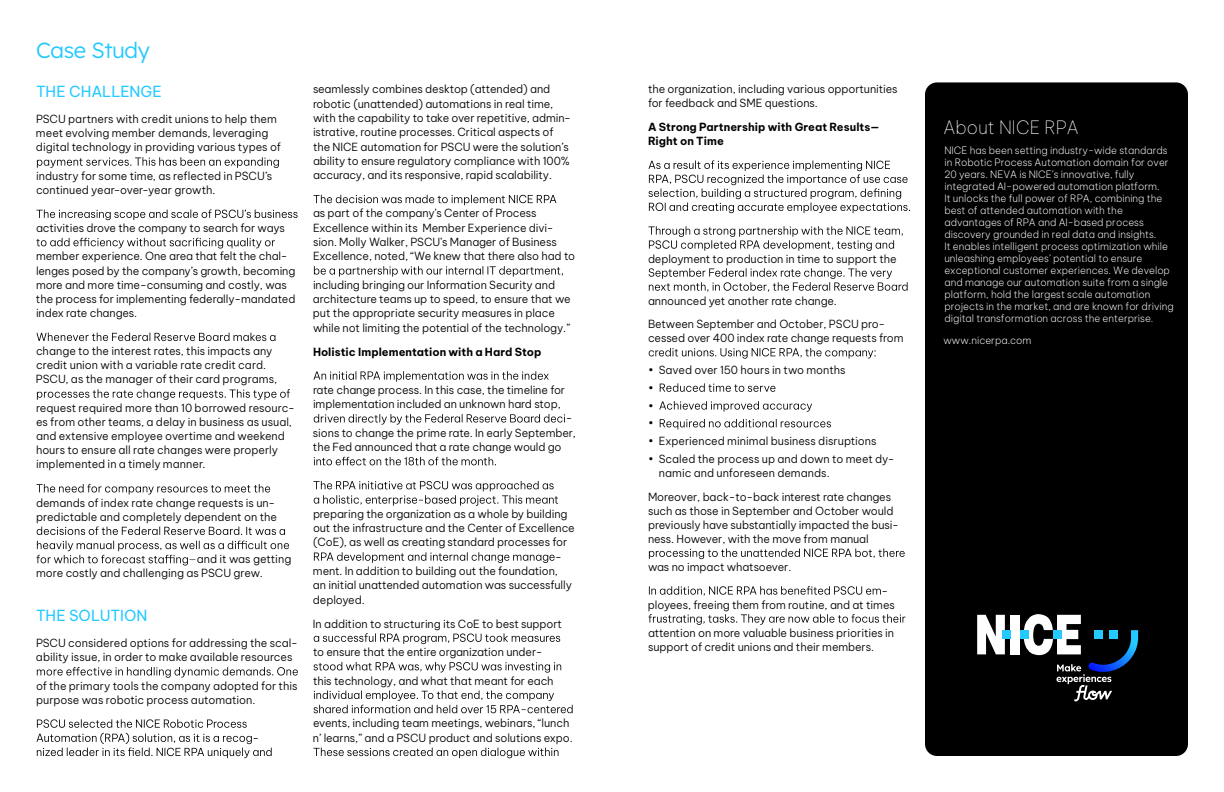
<style>
.page{position:relative;width:1224px;height:792px;background:#fff}
.page>*{position:absolute;margin:0;border:0;box-sizing:border-box;transform-origin:0 0}
.t1{font:300 22px "Lexend";letter-spacing:-.02em;color:#23c9ff}
.t2{font:100 18px "Be Vietnam Pro";color:#fff}
.t3{font:15px "Be Vietnam Pro";letter-spacing:-.01em;color:#23c9ff}
.t4{font:300 11px/14.2px "Be Vietnam Pro";letter-spacing:-.01em;color:#000}
.t5{font:700 11px/14px "Be Vietnam Pro";letter-spacing:.005em;color:#000}
.t6{font:200 10px/12px "Be Vietnam Pro";color:#fff}
.s1{font-weight:200;font-size:10px}
</style>
<div class="page">
<div style="left:925px;top:82px;width:263px;height:674px;background:#000;border-radius:12px"></div>
<div style="left:1010px;top:615px;width:10px;height:39px;background:#fff"></div>
<svg style="left:977px;top:615px;width:28px;height:39px"></svg>
<div style="left:1020px;top:630px;width:9px;height:9px;background:#23c9ff"></div>
<div style="left:1002px;top:630px;width:8px;height:9px;background:#23c9ff"></div>
<svg style="left:1024px;top:614px;width:114px;height:87px"></svg>
<svg style="left:313px;top:195px;width:243px;height:10px"></svg>
<svg style="left:314px;top:266px;width:249px;height:11px"></svg>
<svg style="left:313px;top:371px;width:236px;height:11px"></svg>
<svg style="left:314px;top:414px;width:251px;height:11px"></svg>
<svg style="left:314px;top:457px;width:182px;height:8px"></svg>
<svg style="left:313px;top:481px;width:245px;height:25px"></svg>
<svg style="left:314px;top:552px;width:241px;height:11px"></svg>
<svg style="left:314px;top:633px;width:246px;height:11px"></svg>
<svg style="left:314px;top:662px;width:247px;height:11px"></svg>
<svg style="left:314px;top:691px;width:259px;height:22px"></svg>
<svg style="left:313px;top:748px;width:245px;height:10px"></svg>
<svg style="left:648px;top:160px;width:262px;height:53px"></svg>
<svg style="left:648px;top:226px;width:255px;height:25px"></svg>
<svg style="left:649px;top:268px;width:259px;height:24px"></svg>
<svg style="left:649px;top:348px;width:227px;height:11px"></svg>
<svg style="left:660px;top:383px;width:115px;height:9px"></svg>
<svg style="left:659px;top:401px;width:153px;height:11px"></svg>
<svg style="left:660px;top:419px;width:171px;height:10px"></svg>
<svg style="left:649px;top:548px;width:256px;height:11px"></svg>
<svg style="left:649px;top:586px;width:232px;height:10px"></svg>
<svg style="left:648px;top:614px;width:257px;height:11px"></svg>
<svg style="left:37px;top:157px;width:242px;height:11px"></svg>
<svg style="left:36px;top:209px;width:262px;height:11px"></svg>
<svg style="left:36px;top:238px;width:239px;height:11px"></svg>
<svg style="left:37px;top:333px;width:238px;height:8px"></svg>
<svg style="left:37px;top:389px;width:253px;height:11px"></svg>
<svg style="left:36px;top:484px;width:234px;height:11px"></svg>
<svg style="left:37px;top:526px;width:248px;height:9px"></svg>
<svg style="left:36px;top:541px;width:253px;height:25px"></svg>
<svg style="left:37px;top:667px;width:261px;height:11px"></svg>
<svg style="left:36px;top:719px;width:236px;height:39px"></svg>
<h1 class="t1" style="left:36px;top:34px;width:115px">Case Study</h1>
<h3 class="t3" style="left:36px;top:79px;width:127px">THE CHALLENGE</h3>
<p class="t4" style="left:36px;top:111px;width:246px">PSCU partners with credit unions to help them meet evolving member demands, leveraging digital technology in providing various types of</p>
<p class="t4" style="left:36px;top:168px;width:238px">industry for some time, as reflected in PSCU’s continued year-over-year growth.</p>
<p class="t4" style="left:36px;top:220px;width:250px">activities drove the company to search for ways</p>
<p class="t4" style="left:36px;top:248px;width:261px">member experience. One area that felt the chal&shy;lenges posed by the company’s growth, becoming more and more time-consuming and costly, was the process for implementing federally-mandated index rate changes.</p>
<p class="t4" style="left:36px;top:343px;width:243px">change to the interest rates, this impacts any credit union with a variable rate credit card.<br>PSCU, as the manager of their card programs,</p>
<p class="t4" style="left:36px;top:400px;width:260px">request required more than 10 borrowed resourc&shy;es from other teams, a delay in business as usual, and extensive employee overtime and weekend hours to ensure all rate changes were properly implemented in a timely manner.</p>
<p class="t4" style="left:36px;top:494px;width:242px">demands of index rate change requests is un&shy;predictable and completely dependent on the</p>
<p class="t4" style="left:36px;top:551px;width:257px;text-indent:153px"><span class="s1">—</span>and it was getting more costly and challenging as PSCU grew.</p>
<h3 class="t3" style="left:36px;top:603px;width:113px">THE SOLUTION</h3>
<p class="t4" style="left:36px;top:635px;width:263px">PSCU considered options for addressing the scal&shy;ability issue, in order to make available resources</p>
<p class="t4" style="left:36px;top:677px;width:263px">of the primary tools the company adopted for this purpose was robotic process automation.</p>
<p class="t4" style="left:252px;top:730px;width:8px">-</p>
<p class="t4" style="left:313px;top:81px;width:259px">seamlessly combines desktop (attended) and robotic (unattended) automations in real time, with the capability to take over repetitive, admin&shy;istrative, routine processes. Critical aspects of the NICE automation for PSCU were the solution’s ability to ensure regulatory compliance with 100% accuracy, and its responsive, rapid scalability.</p>
<p class="t4" style="left:313px;top:205px;width:264px">as part of the company’s Center of Process Excellence within its Member Experience divi&shy;sion. Molly Walker, PSCU’s Manager of Business Excellence, noted, “We knew that there also had to</p>
<p class="t4" style="left:313px;top:277px;width:259px">including bringing our Information Security and architecture teams up to speed, to ensure that we put the appropriate security measures in place while not limiting the potential of the technology.”</p>
<p class="t5" style="left:313px;top:343px;width:230px">Holistic Implementation with a Hard Stop</p>
<p class="t4" style="left:313px;top:382px;width:254px">rate change process. In this case, the timeline for implementation included an unknown hard stop,</p>
<p class="t4" style="left:313px;top:410px;width:265px;text-indent:253px">- sions to change the prime rate. In early September, the Fed announced that a rate change would go</p>
<p class="t4" style="left:313px;top:506px;width:256px">preparing the organization as a whole by building</p>
<p class="t4" style="left:313px;top:520px;width:263px">out the infrastructure and the Center of Excellence</p>
<p class="t4" style="left:313px;top:534px;width:256px">(CoE), as well as creating standard processes for</p>
<p class="t4" style="left:555px;top:549px;width:8px">-</p>
<p class="t4" style="left:313px;top:563px;width:247px">ment. In addition to building out the foundation,</p>
<p class="t4" style="left:313px;top:577px;width:260px">an initial unattended automation was successfully</p>
<p class="t4" style="left:313px;top:591px;width:53px">deployed.</p>
<p class="t4" style="left:313px;top:615px;width:251px">In addition to structuring its CoE to best support</p>
<p class="t4" style="left:313px;top:644px;width:231px">to ensure that the entire organization under-</p>
<p class="t4" style="left:313px;top:672px;width:242px">this technology, and what that meant for each</p>
<p class="t4" style="left:313px;top:715px;width:261px">events, including team meetings, webinars, “lunch n’ learns,” and a PSCU product and solutions expo.</p>
<p class="t4" style="left:648px;top:81px;width:251px">the organization, including various opportunities for feedback and SME questions.</p>
<p class="t5" style="left:648px;top:119px;width:233px">A Strong Partnership with Great Results—<br>Right on Time</p>
<p class="t4" style="left:648px;top:250px;width:250px">deployment to production in time to support the</p>
<p class="t4" style="left:648px;top:288px;width:239px;line-height:23.7px">announced yet another rate change.<br>Between September and October, PSCU pro-</p>
<p class="t4" style="left:648px;top:330px;width:257px">cessed over 400 index rate change requests from</p>
<p class="t4" style="left:648px;top:360px;width:199px;line-height:17.8px">• Saved over 150 hours in two months •<br>•<br>•</p>
<p class="t4" style="left:648px;top:433px;width:230px">• Experienced minimal business disruptions</p>
<p class="t4" style="left:659px;top:451px;width:237px;text-indent:-11px">• Scaled the process up and down to meet dy&shy;namic and unforeseen demands.</p>
<p class="t4" style="left:648px;top:489px;width:252px">Moreover, back-to-back interest rate changes such as those in September and October would previously have substantially impacted the busi&shy;ness. However, with the move from manual</p>
<p class="t4" style="left:648px;top:559px;width:145px">was no impact whatsoever.</p>
<p class="t4" style="left:648px;top:583px;width:248px;text-indent:234px">- ployees, freeing them from routine, and at times</p>
<p class="t4" style="left:648px;top:625px;width:248px">attention on more valuable business priorities in support of credit unions and their members.</p>
<h2 class="t2" style="left:944px;top:113px;width:137px">About NICE RPA</h2>
<p class="t6" style="left:944px;top:144px;width:231px">NICE has been setting industry-wide standards in Robotic Process Automation domain for over 20 years. NEVA is NICE’s innovative, fully integrated AI-powered automation platform.<br>It unlocks the full power of RPA, combining the best of attended automation with the advantages of RPA and AI-based process discovery grounded in real data and insights.<br>It enables intelligent process optimization while unleashing employees’ potential to ensure exceptional customer experiences. We develop and manage our automation suite from a single platform, hold the largest scale automation projects in the market, and are known for driving digital transformation across the enterprise.</p>
<p class="t6" style="left:944px;top:333px;width:89px">www.nicerpa.com</p>
</div>
